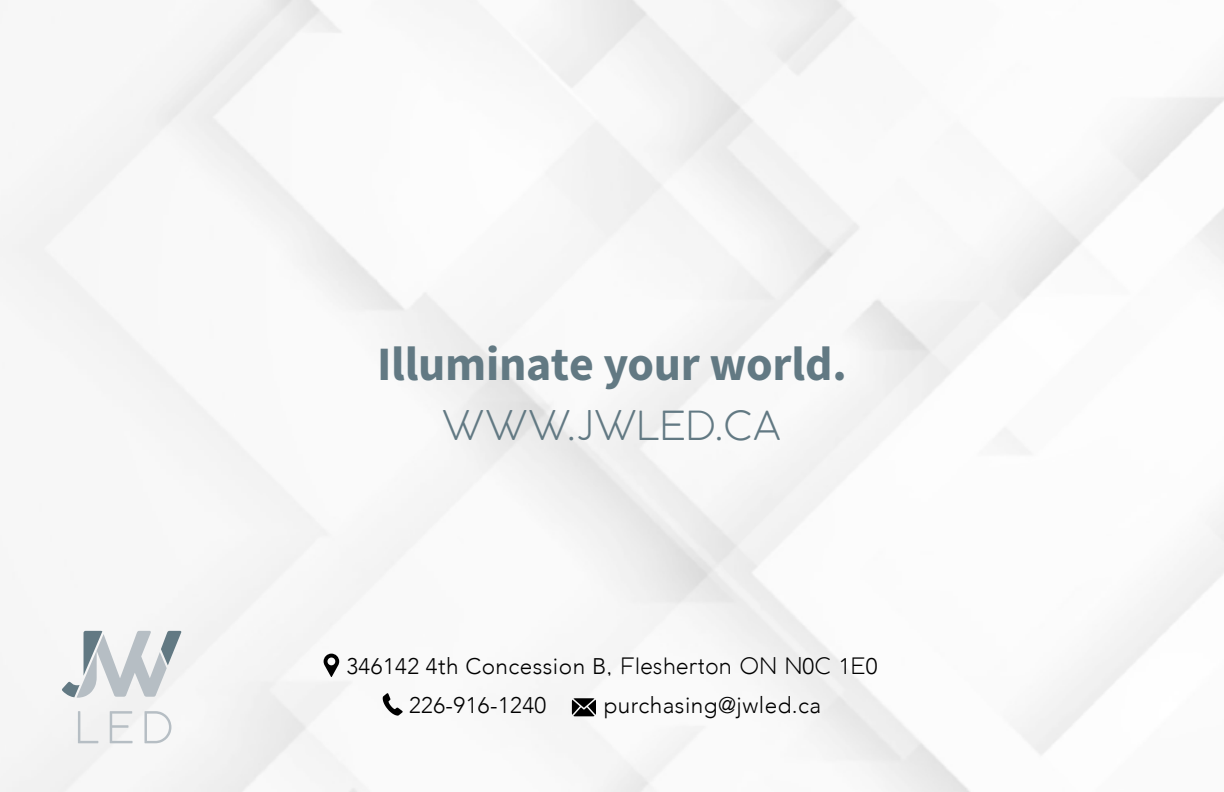
<style>
.page{position:relative;width:1224px;height:792px;background:#fff}
.page>*{position:absolute;margin:0;border:0;box-sizing:border-box;transform-origin:0 0}
.t1{font:700 48px "Source Sans Pro";letter-spacing:-.005em;color:#627983}
.t2{font:300 40px "Coco Gothic";letter-spacing:.02em;color:#627983}
.t3{font:300 22.6px/39.4px "Avenir";letter-spacing:.02em;color:#000}
.s1{font-family:"Coco Gothic"}
</style>
<div class="page">
<svg style="left:78px;top:711px;width:20px;height:32px"></svg>
<svg style="left:110px;top:711px;width:23px;height:32px"></svg>
<svg style="left:144px;top:711px;width:27px;height:32px"></svg>
<svg style="left:62px;top:631px;width:119px;height:67px"></svg>
<svg style="left:324px;top:654px;width:15px;height:23px"></svg>
<svg style="left:383px;top:693px;width:20px;height:23px"></svg>
<svg style="left:572px;top:698px;width:24px;height:18px"></svg>
<h1 class="t1" style="left:377px;top:331px;width:471px">Illuminate your world.</h1>
<h2 class="t2" style="left:443px;top:396px;width:340px">WWW.JWLED.CA</h2>
<p class="t3" style="left:409px;top:646px;width:470px;text-indent:-63px">346142 4th Concession B<span class="s1">, Flesherton ON N</span>0<span class="s1">C</span> 1<span class="s1">E</span>0<br>226-916-1240</p>
<p class="t3" style="left:604px;top:686px;width:219px">purchasing@jwled.ca</p>
</div>
